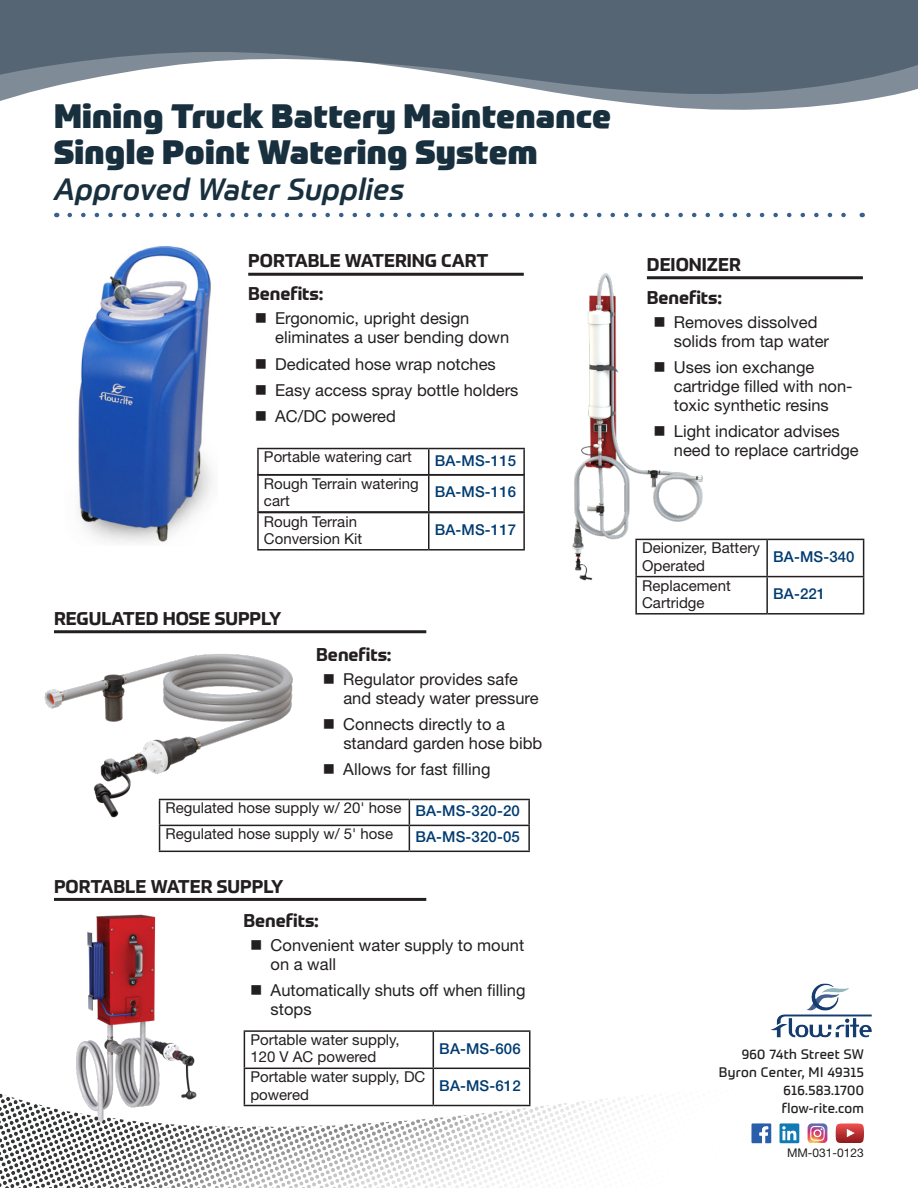
<style>
.page{position:relative;width:918px;height:1188px;background:#fff}
.page>*{position:absolute;margin:0;border:0;box-sizing:border-box;transform-origin:0 0}
.Header_1{font:900 33px/36px "Prometo";letter-spacing:.01em;color:#182f3e}
.Header_1-2{font:italic 500 30px "Prometo";letter-spacing:.01em;color:#182f3e}
.Para_Header{font:700 18px "Prometo";color:#231f20}
.t1{font:16.5px/18.8px "Helvetica Neue LT Std";color:#231f20}
.Table_Body_Left{font:15px/17.2px "Helvetica Neue LT Std";color:#231f20}
.Table_Header_Left{font:500 15px "Helvetica Neue LT Std";letter-spacing:.01em;color:#003b70}
.Body{font:13.5px/18px "Prometo";letter-spacing:.025em;color:#231f20;text-align:right}
.t2{font:12px "Helvetica Neue LT Std";color:#231f20}
</style>
<div class="page">
<img style="left:0;top:212px;width:872px;height:976px">
<svg style="left:0;top:0;width:918px;height:110px;fill:#556574"></svg>
<img style="left:548px;top:270px;width:164px;height:313px">
<hr style="left:647px;top:276px;width:216px;height:3px;background:#231f20">
<hr style="left:54px;top:898px;width:372px;height:3px;background:#231f20">
<hr style="left:54px;top:630px;width:372px;height:3px;background:#231f20">
<img style="left:54px;top:245px;width:210px;height:300px">
<img style="left:64px;top:909px;width:139px;height:223px">
<hr style="left:248px;top:273px;width:276px;height:3px;background:#231f20">
<img style="left:38px;top:642px;width:264px;height:179px">
<hr style="left:257px;top:448px;width:172px;height:1px;background:#231f20">
<hr style="left:257px;top:449px;width:2px;height:25px;background:#231f20">
<hr style="left:429px;top:448px;width:96px;height:1px;background:#231f20">
<hr style="left:428px;top:449px;width:2px;height:25px;background:#231f20">
<hr style="left:523px;top:449px;width:2px;height:25px;background:#231f20">
<hr style="left:257px;top:474px;width:172px;height:2px;background:#231f20">
<hr style="left:429px;top:474px;width:96px;height:2px;background:#231f20">
<hr style="left:257px;top:475px;width:2px;height:36px;background:#231f20">
<hr style="left:428px;top:475px;width:2px;height:36px;background:#231f20">
<hr style="left:523px;top:475px;width:2px;height:36px;background:#231f20">
<hr style="left:257px;top:511px;width:172px;height:2px;background:#231f20">
<hr style="left:429px;top:511px;width:96px;height:2px;background:#231f20">
<hr style="left:257px;top:513px;width:2px;height:36px;background:#231f20">
<hr style="left:428px;top:513px;width:2px;height:36px;background:#231f20">
<hr style="left:523px;top:513px;width:2px;height:36px;background:#231f20">
<hr style="left:257px;top:549px;width:172px;height:2px;background:#231f20">
<hr style="left:429px;top:549px;width:96px;height:2px;background:#231f20">
<hr style="left:159px;top:799px;width:250px;height:1px;background:#231f20">
<hr style="left:409px;top:799px;width:121px;height:1px;background:#231f20">
<hr style="left:528px;top:800px;width:2px;height:25px;background:#231f20">
<hr style="left:159px;top:825px;width:250px;height:1px;background:#231f20">
<svg style="left:159px;top:800px;width:1px;height:51px"></svg>
<hr style="left:409px;top:825px;width:121px;height:1px;background:#231f20">
<svg style="left:409px;top:800px;width:1px;height:51px"></svg>
<hr style="left:528px;top:826px;width:2px;height:25px;background:#231f20">
<hr style="left:159px;top:851px;width:250px;height:1px;background:#231f20">
<hr style="left:409px;top:851px;width:121px;height:1px;background:#231f20">
<hr style="left:635px;top:539px;width:132px;height:1px;background:#231f20">
<hr style="left:635px;top:540px;width:2px;height:36px;background:#231f20">
<hr style="left:767px;top:539px;width:97px;height:1px;background:#231f20">
<hr style="left:766px;top:540px;width:2px;height:36px;background:#231f20">
<hr style="left:863px;top:540px;width:1px;height:36px;background:#231f20">
<hr style="left:635px;top:576px;width:132px;height:1px;background:#231f20">
<hr style="left:635px;top:577px;width:2px;height:36px;background:#231f20">
<hr style="left:767px;top:576px;width:97px;height:1px;background:#231f20">
<hr style="left:766px;top:577px;width:2px;height:36px;background:#231f20">
<hr style="left:863px;top:577px;width:1px;height:36px;background:#231f20">
<hr style="left:635px;top:613px;width:132px;height:2px;background:#231f20">
<hr style="left:767px;top:613px;width:97px;height:2px;background:#231f20">
<hr style="left:244px;top:1030px;width:189px;height:2px;background:#231f20">
<hr style="left:244px;top:1032px;width:1px;height:36px;background:#231f20">
<hr style="left:433px;top:1030px;width:98px;height:2px;background:#231f20">
<hr style="left:433px;top:1032px;width:1px;height:36px;background:#231f20">
<hr style="left:529px;top:1032px;width:2px;height:36px;background:#231f20">
<hr style="left:244px;top:1068px;width:189px;height:1px;background:#231f20">
<hr style="left:244px;top:1069px;width:1px;height:36px;background:#231f20">
<hr style="left:433px;top:1068px;width:98px;height:1px;background:#231f20">
<hr style="left:433px;top:1069px;width:1px;height:36px;background:#231f20">
<hr style="left:529px;top:1069px;width:2px;height:36px;background:#231f20">
<hr style="left:244px;top:1105px;width:189px;height:1px;background:#231f20">
<hr style="left:433px;top:1105px;width:98px;height:1px;background:#231f20">
<svg style="left:70px;top:213px;width:785px;height:4px"></svg>
<svg style="left:808px;top:1123px;width:19px;height:20px"></svg>
<svg style="left:751px;top:1123px;width:20px;height:20px"></svg>
<svg style="left:780px;top:1123px;width:19px;height:20px"></svg>
<svg style="left:836px;top:1123px;width:29px;height:20px"></svg>
<svg style="left:655px;top:317px;width:9px;height:10px"></svg>
<svg style="left:655px;top:362px;width:9px;height:10px"></svg>
<svg style="left:655px;top:426px;width:9px;height:10px"></svg>
<svg style="left:256px;top:314px;width:10px;height:9px"></svg>
<svg style="left:256px;top:359px;width:10px;height:9px"></svg>
<svg style="left:256px;top:385px;width:10px;height:10px"></svg>
<svg style="left:256px;top:411px;width:10px;height:10px"></svg>
<svg style="left:324px;top:674px;width:10px;height:10px"></svg>
<svg style="left:324px;top:720px;width:10px;height:9px"></svg>
<svg style="left:324px;top:765px;width:10px;height:9px"></svg>
<svg style="left:252px;top:940px;width:9px;height:10px"></svg>
<svg style="left:252px;top:985px;width:9px;height:10px"></svg>
<p class="Header_1" style="left:54px;top:99px;width:559px">Mining Truck Battery Maintenance<br>Single Point Watering System</p>
<p class="Header_1-2" style="left:54px;top:171px;width:352px">Approved Water Supplies</p>
<p class="Para_Header" style="left:248px;top:250px;width:242px">PORTABLE WATERING CART</p>
<p class="Para_Header" style="left:248px;top:283px;width:76px">Benefits:</p>
<p class="t1" style="left:275px;top:309px;width:236px">Ergonomic, upright design eliminates a user bending down</p>
<p class="t1" style="left:275px;top:354px;width:222px">Dedicated hose wrap notches</p>
<p class="t1" style="left:275px;top:380px;width:245px">Easy access spray bottle holders</p>
<p class="t1" style="left:275px;top:407px;width:122px">AC/DC powered</p>
<p class="Table_Body_Left" style="left:264px;top:448px;width:150px">Portable watering cart</p>
<p class="Table_Header_Left" style="left:435px;top:451px;width:83px">BA-MS-115</p>
<p class="Table_Body_Left" style="left:264px;top:474px;width:156px">Rough Terrain watering cart</p>
<p class="Table_Header_Left" style="left:435px;top:483px;width:83px">BA-MS-116</p>
<p class="Table_Body_Left" style="left:264px;top:512px;width:100px">Rough Terrain<br>Conversion Kit</p>
<p class="Table_Header_Left" style="left:435px;top:521px;width:83px">BA-MS-117</p>
<p class="Para_Header" style="left:54px;top:607px;width:229px">REGULATED HOSE SUPPLY</p>
<p class="Para_Header" style="left:316px;top:644px;width:76px">Benefits:</p>
<p class="t1" style="left:343px;top:670px;width:197px">Regulator provides safe and steady water pressure</p>
<p class="t1" style="left:343px;top:715px;width:200px">Connects directly to a standard garden hose bibb</p>
<p class="t1" style="left:343px;top:760px;width:149px">Allows for fast filling</p>
<p class="Table_Body_Left" style="left:166px;top:799px;width:237px">Regulated hose supply w/ 20' hose</p>
<p class="Table_Header_Left" style="left:415px;top:802px;width:106px">BA-MS-320-20</p>
<p class="Table_Body_Left" style="left:166px;top:825px;width:229px">Regulated hose supply w/ 5' hose</p>
<p class="Table_Header_Left" style="left:415px;top:828px;width:106px">BA-MS-320-05</p>
<p class="Para_Header" style="left:54px;top:875px;width:231px">PORTABLE WATER SUPPLY</p>
<p class="Para_Header" style="left:244px;top:909px;width:76px">Benefits:</p>
<p class="t1" style="left:271px;top:936px;width:255px">Convenient water supply to mount on a wall</p>
<p class="t1" style="left:271px;top:981px;width:256px">Automatically shuts off when filling stops</p>
<p class="Table_Body_Left" style="left:250px;top:1031px;width:151px">Portable water supply,<br>120 V AC powered</p>
<p class="Table_Header_Left" style="left:439px;top:1039px;width:83px">BA-MS-606</p>
<p class="Table_Body_Left" style="left:250px;top:1068px;width:177px">Portable water supply, DC powered</p>
<p class="Table_Header_Left" style="left:439px;top:1077px;width:83px">BA-MS-612</p>
<p class="Para_Header" style="left:647px;top:253px;width:96px">DEIONIZER</p>
<p class="Para_Header" style="left:647px;top:286px;width:76px">Benefits:</p>
<p class="t1" style="left:674px;top:312px;width:157px">Removes dissolved solids from tap water</p>
<p class="t1" style="left:674px;top:357px;width:180px">Uses ion exchange cartridge filled with non&shy;toxic synthetic resins</p>
<p class="t1" style="left:674px;top:421px;width:186px">Light indicator advises need to replace cartridge</p>
<p class="Table_Body_Left" style="left:642px;top:539px;width:119px">Deionizer, Battery<br>Operated</p>
<p class="Table_Header_Left" style="left:773px;top:548px;width:83px">BA-MS-340</p>
<p class="Table_Body_Left" style="left:642px;top:576px;width:90px">Replacement<br>Cartridge</p>
<p class="Table_Header_Left" style="left:773px;top:585px;width:54px">BA-221</p>
<p class="Body" style="left:742px;top:1045px;width:124px">960 74th Street SW</p>
<p class="Body" style="left:719px;top:1063px;width:147px">Byron Center, MI 49315<br>616.583.1700</p>
<p class="Body" style="left:782px;top:1099px;width:84px">flow-rite.com</p>
<p class="t2" style="left:787px;top:1145px;width:78px">MM-031-0123</p>
</div>
